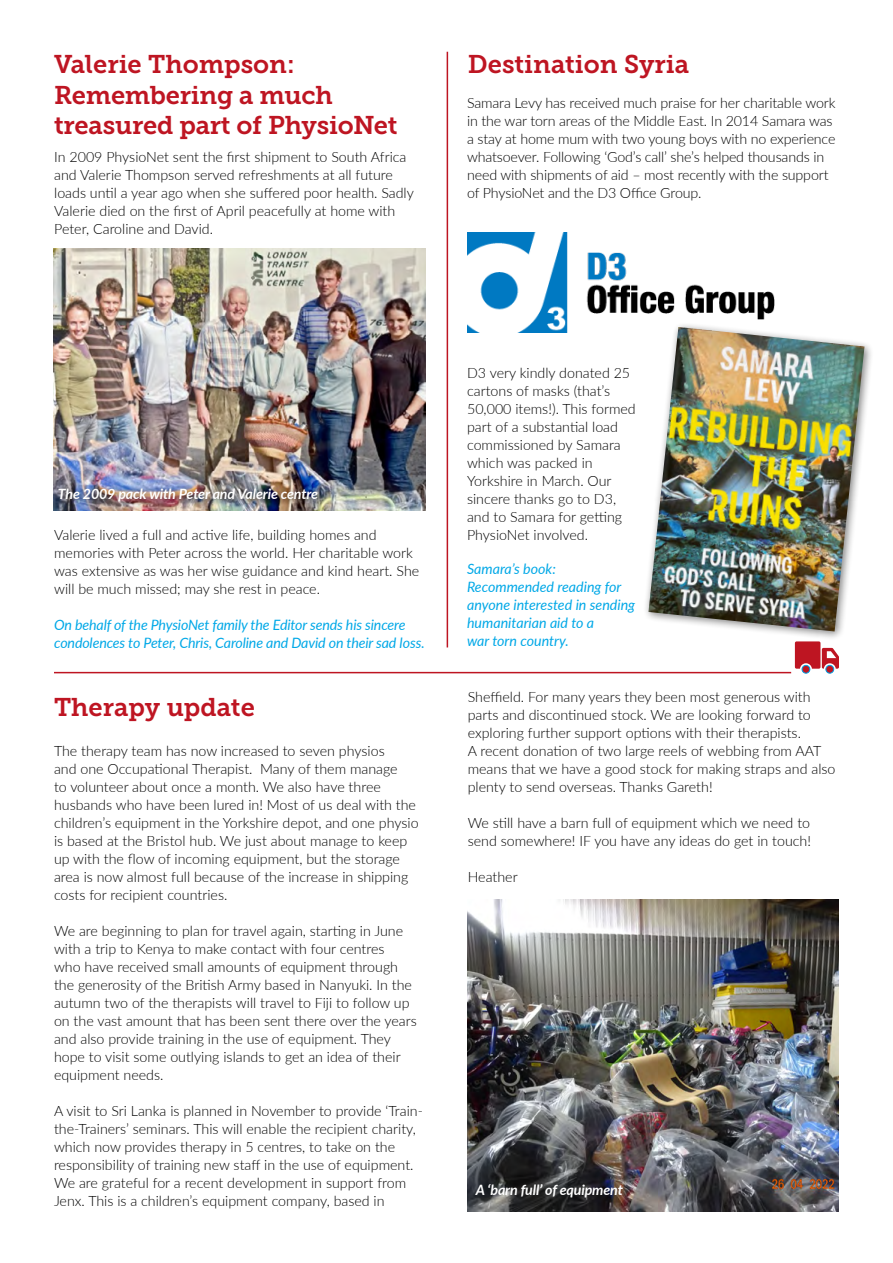
<style>
.page{position:relative;width:893px;height:1263px;background:#fff}
.page>*{position:absolute;margin:0;border:0;box-sizing:border-box;transform-origin:0 0}
.t1{font:25.5px/30.6px "Museo Slab 700";letter-spacing:-.005em;color:#be1522}
.Body{font:300 14.25px/18px "Lato";color:#000}
.Picture_credit{font:italic 14.25px/18px "Lato";letter-spacing:-.01em;color:#00a8e7}
.Picture_credit-2{font:italic 700 14.25px "Lato";letter-spacing:-.01em;color:#fff}
.s1{color:#fff}
</style>
<div class="page">
<img style="left:468px;top:900px;width:371px;height:311px">
<hr style="left:54px;top:672px;width:737px;height:1px;background:#be1522">
<hr style="left:447px;top:52px;width:1px;height:595px;background:#be1522">
<div style="left:643px;top:321px;width:231px;height:320px;background:#000;opacity:.5"></div>
<img style="left:648px;top:327px;width:216px;height:304px">
<img style="left:467px;top:233px;width:307px;height:99px">
<img style="left:54px;top:249px;width:371px;height:262px">
<svg style="left:795px;top:641px;width:44px;height:28px"></svg>
<div style="left:802px;top:665px;width:8px;height:8px;background:#be1522;border-radius:50%"></div>
<div style="left:802px;top:665px;width:8px;height:8px;border:1px solid #009ee3;border-radius:50%"></div>
<div style="left:826px;top:665px;width:8px;height:8px;background:#be1522;border-radius:50%"></div>
<div style="left:826px;top:665px;width:8px;height:8px;border:1px solid #009ee3;border-radius:50%"></div>
<div style="left:53px;top:482px;width:274px;height:29px;background:#000;opacity:.75"></div>
<p class="t1" style="left:54px;top:49px;width:242px">Valerie Thompson:</p>
<p class="t1" style="left:468px;top:49px;width:223px">Destination Syria</p>
<p class="t1" style="left:54px;top:80px;width:345px">Remembering a much treasured part of PhysioNet</p>
<p class="Body" style="left:467px;top:94px;width:370px">Samara Levy has received much praise for her charitable work in the war torn areas of the Middle East. In 2014 Samara was a stay at home mum with two young boys with no experience whatsoever. Following ‘God’s call’ she’s helped thousands in need with shipments of aid – most recently with the support of PhysioNet and the D3 Office Group.</p>
<p class="Body" style="left:54px;top:148px;width:361px">In 2009 PhysioNet sent the first shipment to South Africa and Valerie Thompson served refreshments at all future loads until a year ago when she suffered poor health. Sadly Valerie died on the first of April peacefully at home with Peter, Caroline and David.</p>
<p class="Picture_credit-2" style="left:58px;top:483px;width:262px">The 2009 pack with Peter and Valerie centre</p>
<p class="Body" style="left:54px;top:526px;width:367px">Valerie lived a full and active life, building homes and memories with Peter across the world. Her charitable work was extensive as was her wise guidance and kind heart. She will be much missed; may she rest in peace.</p>
<p class="Picture_credit" style="left:54px;top:615px;width:372px">On behalf of the PhysioNet family the Editor sends his sincere condolences to Peter, Chris, Caroline and David on their sad loss.</p>
<p class="t1" style="left:54px;top:692px;width:202px">Therapy update</p>
<p class="Body" style="left:54px;top:742px;width:366px">The therapy team has now increased to seven physios<br>and one Occupational Therapist. Many of them manage<br>to volunteer about once a month. We also have three husbands who have been lured in! Most of us deal with the children’s equipment in the Yorkshire depot, and one physio is based at the Bristol hub. We just about manage to keep up with the flow of incoming equipment, but the storage area is now almost full because of the increase in shipping costs for recipient countries.</p>
<p class="Body" style="left:54px;top:922px;width:364px">We are beginning to plan for travel again, starting in June with a trip to Kenya to make contact with four centres<br>who have received small amounts of equipment through the generosity of the British Army based in Nanyuki. In the autumn two of the therapists will travel to Fiji to follow up on the vast amount that has been sent there over the years and also provide training in the use of equipment. They hope to visit some outlying islands to get an idea of their equipment needs.</p>
<p class="Body" style="left:54px;top:1102px;width:370px">A visit to Sri Lanka is planned in November to provide ‘Train&shy;the-Trainers’ seminars. This will enable the recipient charity, which now provides therapy in 5 centres, to take on the responsibility of training new staff in the use of equipment.</p>
<p class="Body" style="left:54px;top:1174px;width:354px">We are grateful for a recent development in support from<br>Jenx. This is a children’s equipment company, based in</p>
<p class="Body" style="left:467px;top:364px;width:170px">D3 very kindly donated 25 cartons of masks (that’s<br>50,000 items!). This formed part of a substantial load commissioned by Samara which was packed in<br>Yorkshire in March. Our sincere thanks go to D3, and to Samara for getting<br>PhysioNet involved.</p>
<p class="Picture_credit" style="left:467px;top:559px;width:170px">Samara’s book:<br>Recommended reading for anyone interested in sending humanitarian aid to a<br>war torn country.<span class="s1">y</span></p>
<p class="Body" style="left:468px;top:688px;width:345px;text-align:justify">Sheffield. For many years they been most generous with parts and discontinued stock. We are looking forward to exploring further support options with their therapists.</p>
<p class="Body" style="left:468px;top:742px;width:369px">A recent donation of two large reels of webbing from AAT means that we have a good stock for making straps and also plenty to send overseas. Thanks Gareth!</p>
<p class="Body" style="left:468px;top:814px;width:345px">We still have a barn full of equipment which we need to send somewhere! IF you have any ideas do get in touch!</p>
<p class="Body" style="left:468px;top:868px;width:51px">Heather</p>
<p class="Picture_credit-2" style="left:476px;top:1179px;width:148px">A ‘barn full’ of equipment</p>
</div>
